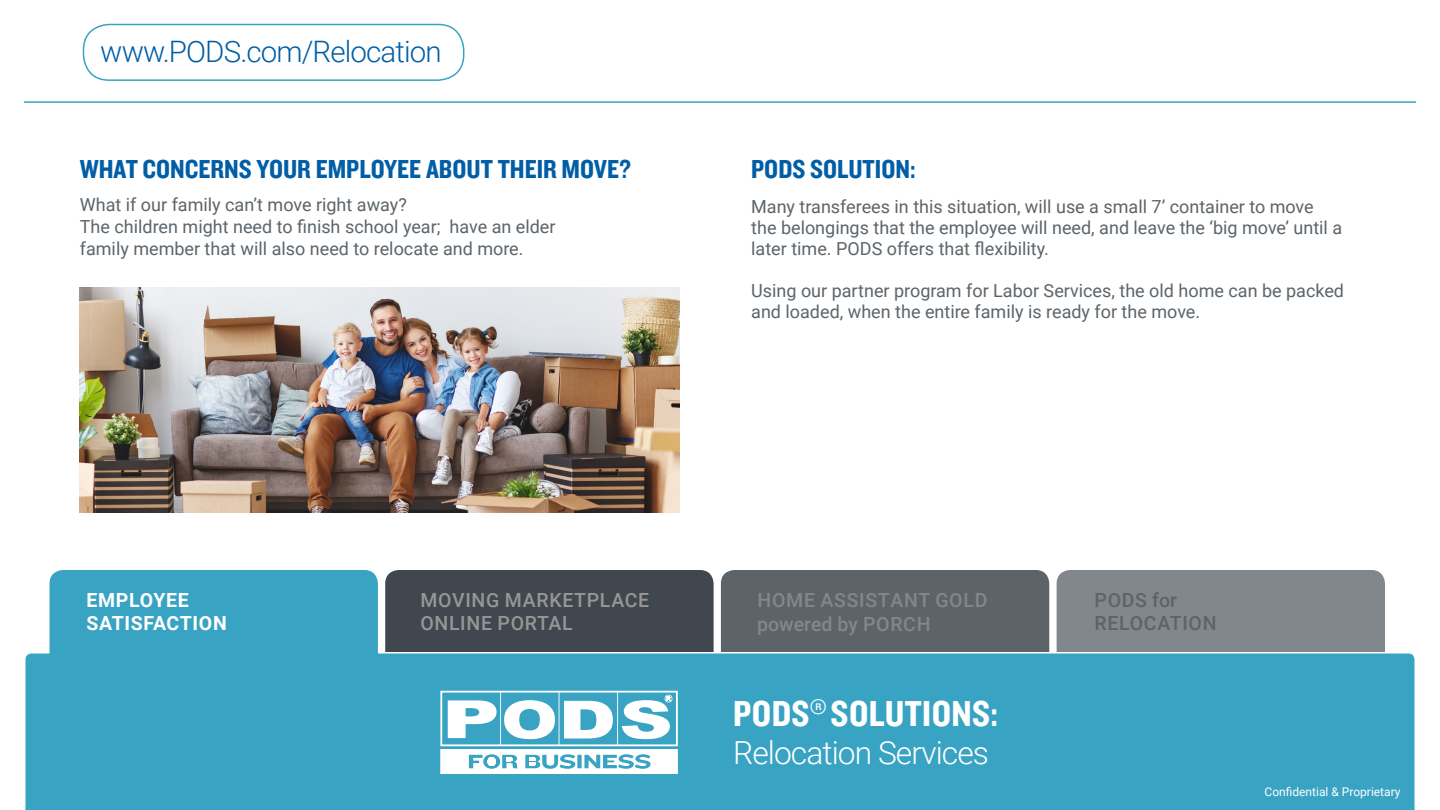
<style>
.page{position:relative;width:1440px;height:810px;background:#fff}
.page>*{position:absolute;margin:0;border:0;box-sizing:border-box;transform-origin:0 0}
.t1{font:37.5px "Knockout HTF50 Welterweight";letter-spacing:.01em;color:#fff}
.t2{font:300 31.8px "Roboto";letter-spacing:-.03em;color:#fff}
.t3{font:300 29.55px "Roboto";letter-spacing:-.03em;color:#005ea7}
.t4{font:27px "Knockout HTF50 Welterweight";color:#005ea7}
.t5{font:500 19.5px/23.4px "Roboto";letter-spacing:.035em;color:#81878d}
.t6{font:500 19.5px "Roboto";letter-spacing:.035em;color:#969696}
.t7{font:700 19.5px "Roboto";letter-spacing:.035em;color:#fff}
.t8{font:500 19.5px/23.4px "Roboto";letter-spacing:.035em;color:#5c646a}
.t9{font:18px/21px "Roboto";color:#5c646a}
.t10{font:12px "Roboto";color:#fff}
</style>
<div class="page">
<div style="left:1057px;top:570px;width:328px;height:82px;background:#81878d"></div>
<div style="left:721px;top:570px;width:328px;height:82px;background:#5c646a"></div>
<div style="left:385px;top:570px;width:329px;height:82px;background:#40474e"></div>
<div style="left:25px;top:652px;width:1390px;height:158px;background:#38a3c2"></div>
<svg style="left:440px;top:691px;width:238px;height:83px"></svg>
<div style="left:50px;top:570px;width:328px;height:240px;background:#38a3c2"></div>
<hr style="left:24px;top:101px;width:1392px;height:2px;background:#38a3c2">
<img style="left:80px;top:288px;width:599px;height:225px">
<div style="left:83px;top:24px;width:381px;height:57px;border:2px solid #38a3c2;border-radius:26px"></div>
<h3 class="t3" style="left:100px;top:31px;width:343px">www.PODS.com/Relocation</h3>
<p class="t4" style="left:80px;top:155px;width:553px">WHAT CONCERNS YOUR EMPLOYEE ABOUT THEIR MOVE?</p>
<p class="t4" style="left:751px;top:155px;width:166px">PODS SOLUTION:</p>
<p class="t9" style="left:751px;top:195px;width:593px">Many transferees in this situation, will use a small 7’ container to move the belongings that the employee will need, and leave the ‘big move’ until a later time. PODS offers that flexibility.</p>
<p class="t9" style="left:751px;top:279px;width:594px">Using our partner program for Labor Services, the old home can be packed and loaded, when the entire family is ready for the move.</p>
<p class="t9" style="left:80px;top:194px;width:329px">What if our family can’t move right away?</p>
<p class="t9" style="left:80px;top:215px;width:477px;line-height:21.6px">The children might need to finish school year; have an elder family member that will also need to relocate and more.</p>
<p class="t7" style="left:86px;top:586px;width:104px">EMPLOYEE</p>
<p class="t7" style="left:86px;top:610px;width:142px">SATISFACTION</p>
<p class="t6" style="left:420px;top:586px;width:230px">MOVING MARKETPLACE</p>
<p class="t6" style="left:420px;top:610px;width:154px">ONLINE PORTAL</p>
<p class="t5" style="left:757px;top:588px;width:232px">HOME ASSISTANT GOLD powered by PORCH</p>
<p class="t1" style="left:733px;top:694px;width:267px">PODS<sup>®</sup> SOLUTIONS:</p>
<p class="t2" style="left:733px;top:730px;width:257px">Relocation Services</p>
<p class="t8" style="left:1095px;top:588px;width:123px">PODS for<br>RELOCATION</p>
<p class="t10" style="left:1264px;top:783px;width:138px">Confidential &amp; Proprietary</p>
</div>
